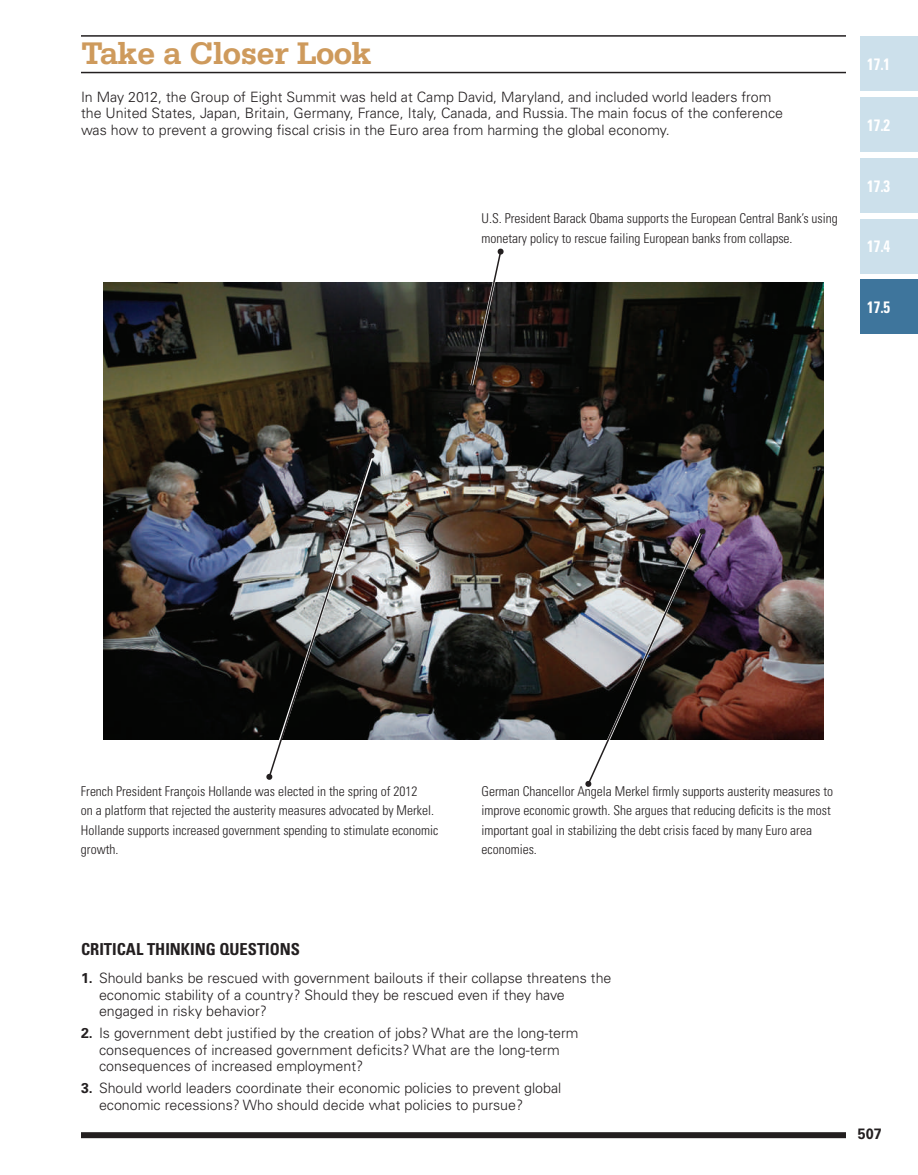
<style>
.page{position:relative;width:918px;height:1175px;background:#fff}
.page>*{position:absolute;margin:0;border:0;box-sizing:border-box;transform-origin:0 0}
.t1{font:700 33px "Serifa Std";letter-spacing:-.02em;color:#ce9a5c}
.t2{font:700 condensed 16.5px "Univers LT Std";color:#231f20}
.t3{font:700 condensed 16.5px "Univers LT Std";color:#fff;scale:.9 1}
.t4{font:700 15px "Univers LT Std";color:#231f20;scale:.95 1}
.t5{font:300 14.25px/16.5px "Univers LT Std";color:#231f20}
.t6{font:300 condensed 13.5px/19.5px "Univers LT Std";color:#231f20}
.s1{font-weight:700}
</style>
<div class="page">
<div style="left:860px;top:36px;width:58px;height:55px;background:#cce0eb"></div>
<div style="left:860px;top:218px;width:58px;height:55px;background:#cce0eb"></div>
<div style="left:860px;top:97px;width:58px;height:55px;background:#cce0eb"></div>
<div style="left:860px;top:158px;width:58px;height:55px;background:#cce0eb"></div>
<div style="left:860px;top:279px;width:58px;height:55px;background:#3e759c"></div>
<img style="left:103px;top:283px;width:720px;height:456px">
<div style="left:81px;top:1132px;width:765px;height:6px;background:#231f20"></div>
<hr style="left:81px;top:72px;width:765px;height:1px;background:#231f20">
<hr style="left:81px;top:35px;width:765px;height:2px;background:#231f20">
<svg style="left:468px;top:248px;width:36px;height:146px"></svg>
<img style="left:584px;top:525px;width:123px;height:262px">
<svg style="left:265px;top:451px;width:111px;height:329px;background:#626261"></svg>
<h1 class="t1" style="left:81px;top:34px;width:292px">Take a Closer Look</h1>
<p class="t5" style="left:81px;top:88px;width:704px">In May 2012, the Group of Eight Summit was held at Camp David, Maryland, and included world leaders from the United States, Japan, Britain, Germany, France, Italy, Canada, and Russia. The main focus of the conference was how to prevent a growing fiscal crisis in the Euro area from harming the global economy.</p>
<p class="t6" style="left:482px;top:209px;width:358px">U.S. President Barack Obama supports the European Central Bank’s using monetary policy to rescue failing European banks from collapse.</p>
<p class="t3" style="left:867px;top:54px;width:27px">17.1</p>
<p class="t3" style="left:867px;top:115px;width:27px">17.2</p>
<p class="t3" style="left:867px;top:175px;width:27px">17.3</p>
<p class="t3" style="left:867px;top:236px;width:27px">17.4</p>
<p class="t3" style="left:867px;top:297px;width:27px">17.5</p>
<p class="t6" style="left:81px;top:781px;width:359px">French President François Hollande was elected in the spring of 2012<br>on a platform that rejected the austerity measures advocated by Merkel.<br>Hollande supports increased government spending to stimulate economic growth.</p>
<p class="t6" style="left:482px;top:781px;width:353px">German Chancellor Angela Merkel firmly supports austerity measures to improve economic growth. She argues that reducing deficits is the most important goal in stabilizing the debt crisis faced by many Euro area economies.</p>
<p class="t2" style="left:81px;top:939px;width:221px">CRITICAL THINKING QUESTIONS</p>
<p class="t5" style="left:99px;top:970px;width:514px;text-indent:-18px"><span class="s1">1.</span> Should banks be rescued with government bailouts if their collapse threatens the economic stability of a country? Should they be rescued even if they have engaged in risky behavior?</p>
<p class="t5" style="left:99px;top:1025px;width:481px;text-indent:-18px"><span class="s1">2.</span> Is government debt justified by the creation of jobs? What are the long-term consequences of increased government deficits? What are the long-term consequences of increased employment?</p>
<p class="t5" style="left:99px;top:1079px;width:464px;text-indent:-18px"><span class="s1">3.</span> Should world leaders coordinate their economic policies to prevent global economic recessions? Who should decide what policies to pursue?</p>
<p class="t4" style="left:858px;top:1124px;width:27px">507</p>
</div>
